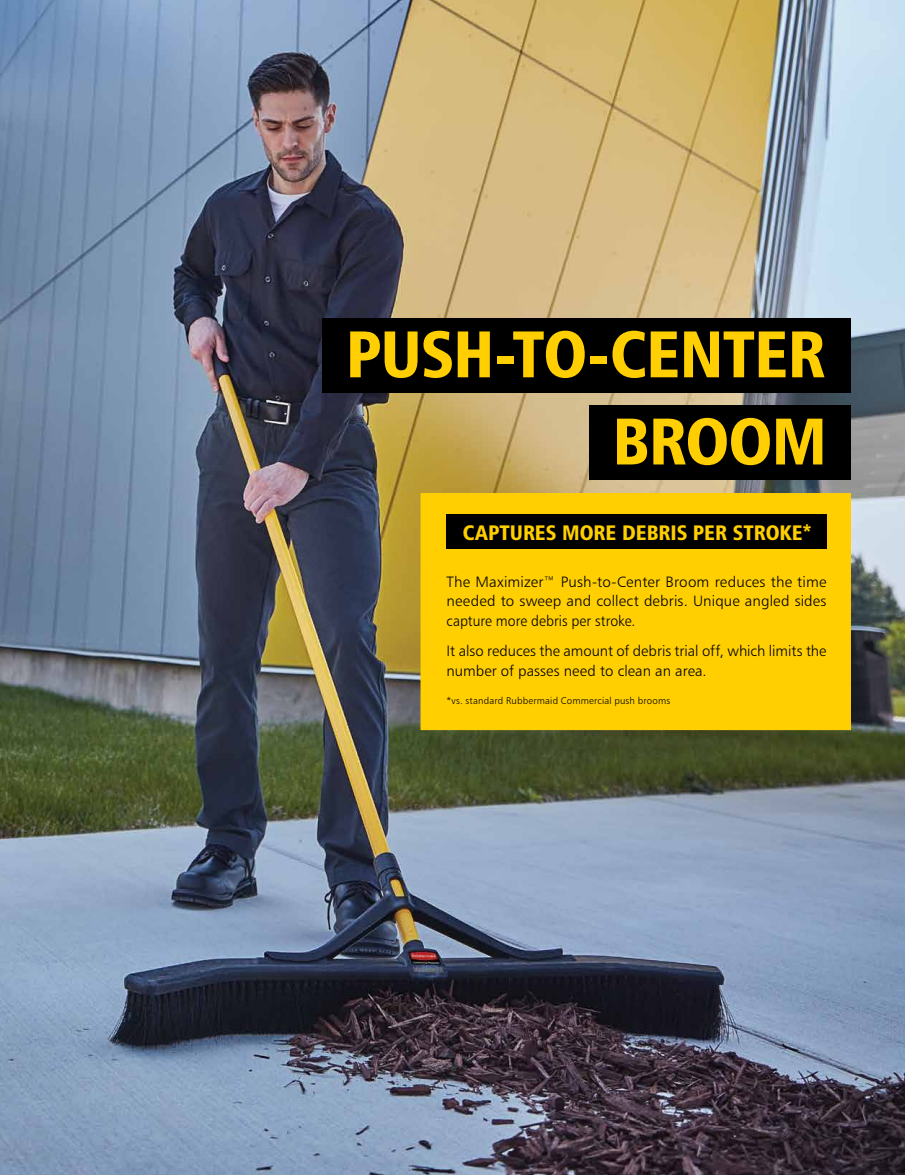
<style>
.page{position:relative;width:905px;height:1175px;background:#fff}
.page>*{position:absolute;margin:0;border:0;box-sizing:border-box;transform-origin:0 0}
.t1{font:66px "Humanist 777 BT Black Condensed B";letter-spacing:-.015em;color:#ffcf01}
.t2{font:21px "Humanist 777 BT Black Condensed B";color:#ffcf01}
.t3{font:15px/19.5px "Humanist 777 BT Light B";color:#000;text-align:justify}
.t4{font:9.75px "Humanist 777 BT Light B";letter-spacing:.015em;color:#000}
</style>
<div class="page">
<img style="left:0;top:0;width:904px;height:1174px">
<div style="left:420px;top:493px;width:430px;height:237px;background:#ffcf01"></div>
<div style="left:589px;top:405px;width:261px;height:74px;background:#000"></div>
<div style="left:323px;top:318px;width:527px;height:74px;background:#000"></div>
<div style="left:446px;top:514px;width:380px;height:35px;background:#000"></div>
<h1 class="t1" style="left:345px;top:312px;width:481px">PUSH-TO-CENTER</h1>
<h1 class="t1" style="left:612px;top:399px;width:216px">BROOM</h1>
<h2 class="t2" style="left:463px;top:519px;width:350px">CAPTURES MORE DEBRIS PER STROKE*</h2>
<p class="t3" style="left:446px;top:571px;width:381px">The Maximizer™ Push-to-Center Broom reduces the time needed to sweep and collect debris. Unique angled sides capture more debris per stroke.</p>
<p class="t3" style="left:446px;top:641px;width:381px">It also reduces the amount of debris trial off, which limits the number of passes need to clean an area.</p>
<p class="t4" style="left:446px;top:695px;width:225px">*vs. standard Rubbermaid Commercial push brooms</p>
</div>
